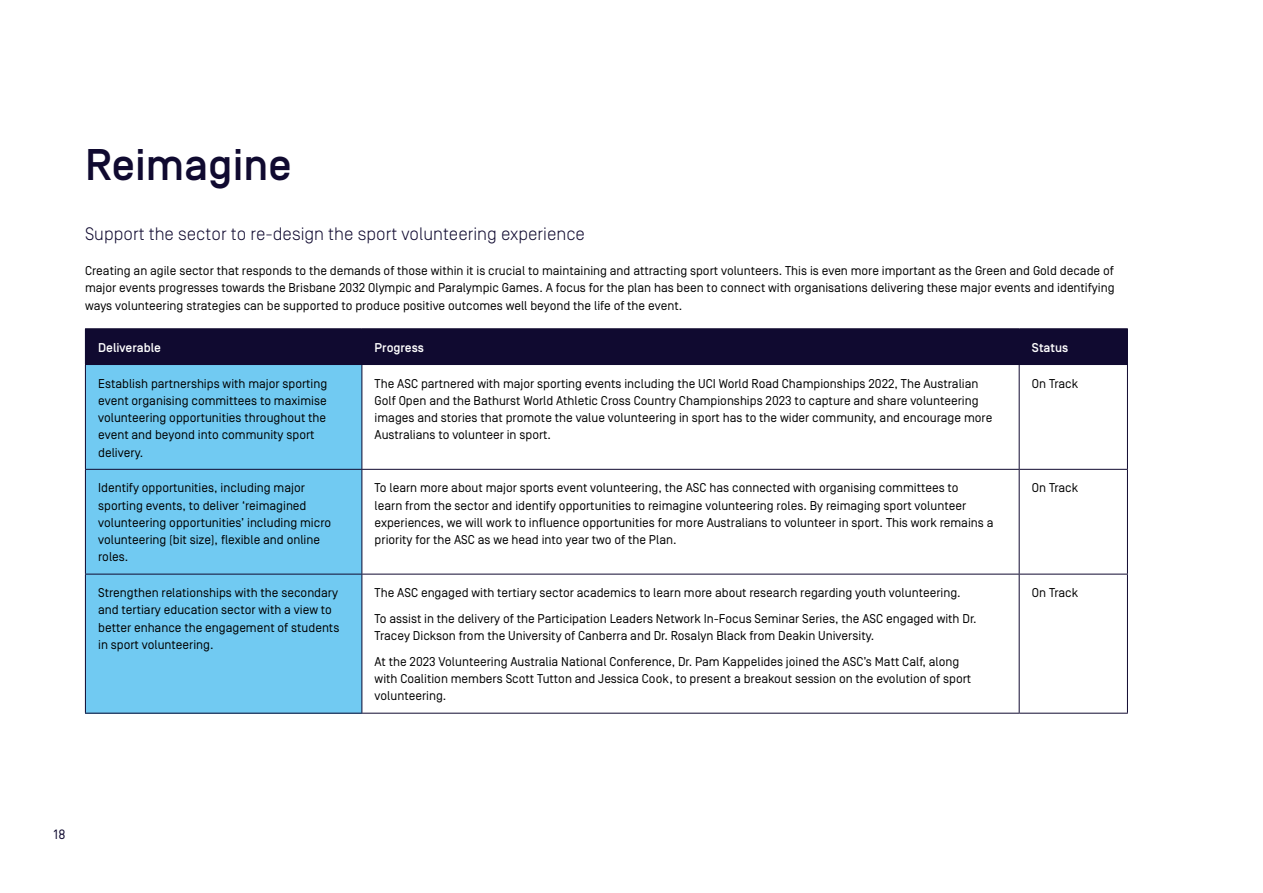
<style>
.page{position:relative;width:1263px;height:893px;background:#fff}
.page>*{position:absolute;margin:0;border:0;box-sizing:border-box;transform-origin:0 0}
.t1{font:500 44.25px "Simplon Norm";color:#100a30}
.t2{font:300 18px "Simplon Norm";color:#100a30}
.t3{font:13.5px "Simplon Norm";color:#100a30}
.t4{font:12.75px/17.2px "Simplon Norm";color:#000}
.t5{font:500 12.75px "Simplon Norm";color:#fff}
</style>
<div class="page">
<div style="left:85px;top:364px;width:277px;height:105px;background:#71caf2"></div>
<div style="left:85px;top:469px;width:277px;height:105px;background:#71caf2"></div>
<div style="left:85px;top:574px;width:277px;height:139px;background:#71caf2"></div>
<div style="left:85px;top:329px;width:277px;height:35px;background:#100a30"></div>
<div style="left:362px;top:329px;width:657px;height:35px;background:#100a30"></div>
<div style="left:1019px;top:329px;width:108px;height:35px;background:#100a30"></div>
<hr style="left:85px;top:365px;width:1px;height:104px;background:#100a30">
<hr style="left:361px;top:365px;width:1px;height:104px;background:#100a30">
<hr style="left:1019px;top:365px;width:1px;height:104px;background:#100a30">
<hr style="left:1127px;top:365px;width:1px;height:104px;background:#100a30">
<hr style="left:85px;top:469px;width:277px;height:1px;background:#100a30">
<hr style="left:85px;top:470px;width:1px;height:104px;background:#100a30">
<hr style="left:362px;top:469px;width:657px;height:1px;background:#100a30">
<hr style="left:361px;top:470px;width:1px;height:104px;background:#100a30">
<hr style="left:1019px;top:469px;width:109px;height:1px;background:#100a30">
<hr style="left:1019px;top:470px;width:1px;height:104px;background:#100a30">
<hr style="left:1127px;top:470px;width:1px;height:104px;background:#100a30">
<hr style="left:85px;top:328px;width:277px;height:1px;background:#100a30">
<hr style="left:362px;top:328px;width:657px;height:1px;background:#100a30">
<hr style="left:1019px;top:328px;width:109px;height:1px;background:#100a30">
<hr style="left:1127px;top:329px;width:1px;height:35px;background:#100a30">
<hr style="left:85px;top:364px;width:277px;height:1px;background:#100a30">
<hr style="left:362px;top:364px;width:657px;height:1px;background:#100a30">
<hr style="left:1019px;top:364px;width:109px;height:1px;background:#100a30">
<hr style="left:85px;top:574px;width:277px;height:1px;background:#100a30">
<hr style="left:85px;top:574px;width:1px;height:139px;background:#100a30">
<hr style="left:362px;top:574px;width:657px;height:1px;background:#100a30">
<hr style="left:361px;top:574px;width:1px;height:139px;background:#100a30">
<hr style="left:1019px;top:574px;width:109px;height:1px;background:#100a30">
<hr style="left:1019px;top:574px;width:1px;height:139px;background:#100a30">
<hr style="left:1127px;top:574px;width:1px;height:139px;background:#100a30">
<hr style="left:85px;top:713px;width:277px;height:1px;background:#100a30">
<hr style="left:362px;top:713px;width:657px;height:1px;background:#100a30">
<hr style="left:1019px;top:713px;width:109px;height:1px;background:#100a30">
<h1 class="t1" style="left:85px;top:142px;width:208px">Reimagine</h1>
<p class="t2" style="left:85px;top:224px;width:501px">Support the sector to re-design the sport volunteering experience</p>
<p class="t4" style="left:85px;top:262px;width:1031px;text-align:justify">Creating an agile sector that responds to the demands of those within it is crucial to maintaining and attracting sport volunteers. This is even more important as the Green and Gold decade of major events progresses towards the Brisbane 2032 Olympic and Paralympic Games. A focus for the plan has been to connect with organisations delivering these major events and identifying ways volunteering strategies can be supported to produce positive outcomes well beyond the life of the event.</p>
<p class="t5" style="left:98px;top:341px;width:64px">Deliverable</p>
<p class="t5" style="left:375px;top:341px;width:51px">Progress</p>
<p class="t5" style="left:1032px;top:341px;width:38px">Status</p>
<p class="t4" style="left:98px;top:375px;width:231px">Establish partnerships with major sporting event organising committees to maximise volunteering opportunities throughout the event and beyond into community sport delivery.</p>
<p class="t4" style="left:375px;top:375px;width:619px">The ASC partnered with major sporting events including the UCI World Road Championships 2022, The Australian Golf Open and the Bathurst World Athletic Cross Country Championships 2023 to capture and share volunteering images and stories that promote the value volunteering in sport has to the wider community, and encourage more Australians to volunteer in sport.</p>
<p class="t4" style="left:1032px;top:375px;width:48px">On Track</p>
<p class="t4" style="left:98px;top:480px;width:235px">Identify opportunities, including major sporting events, to deliver ‘reimagined volunteering opportunities’ including micro volunteering (bit size), flexible and online roles.</p>
<p class="t4" style="left:375px;top:480px;width:620px">To learn more about major sports event volunteering, the ASC has connected with organising committees to<br>learn from the sector and identify opportunities to reimagine volunteering roles. By reimaging sport volunteer experiences, we will work to influence opportunities for more Australians to volunteer in sport. This work remains a priority for the ASC as we head into year two of the Plan.</p>
<p class="t4" style="left:1032px;top:480px;width:48px">On Track</p>
<p class="t4" style="left:98px;top:584px;width:243px">Strengthen relationships with the secondary and tertiary education sector with a view to better enhance the engagement of students in sport volunteering.</p>
<p class="t4" style="left:375px;top:580px;width:603px;line-height:25.8px">The ASC engaged with tertiary sector academics to learn more about research regarding youth volunteering.<br>To assist in the delivery of the Participation Leaders Network In-Focus Seminar Series, the ASC engaged with Dr.</p>
<p class="t4" style="left:1032px;top:584px;width:48px">On Track</p>
<p class="t4" style="left:375px;top:623px;width:586px;line-height:25.8px">Tracey Dickson from the University of Canberra and Dr. Rosalyn Black from Deakin University.<br>At the 2023 Volunteering Australia National Conference, Dr. Pam Kappelides joined the ASC’s Matt Calf, along</p>
<p class="t4" style="left:375px;top:670px;width:598px">with Coalition members Scott Tutton and Jessica Cook, to present a breakout session on the evolution of sport volunteering.</p>
<p class="t3" style="left:54px;top:827px;width:13px">18</p>
</div>
